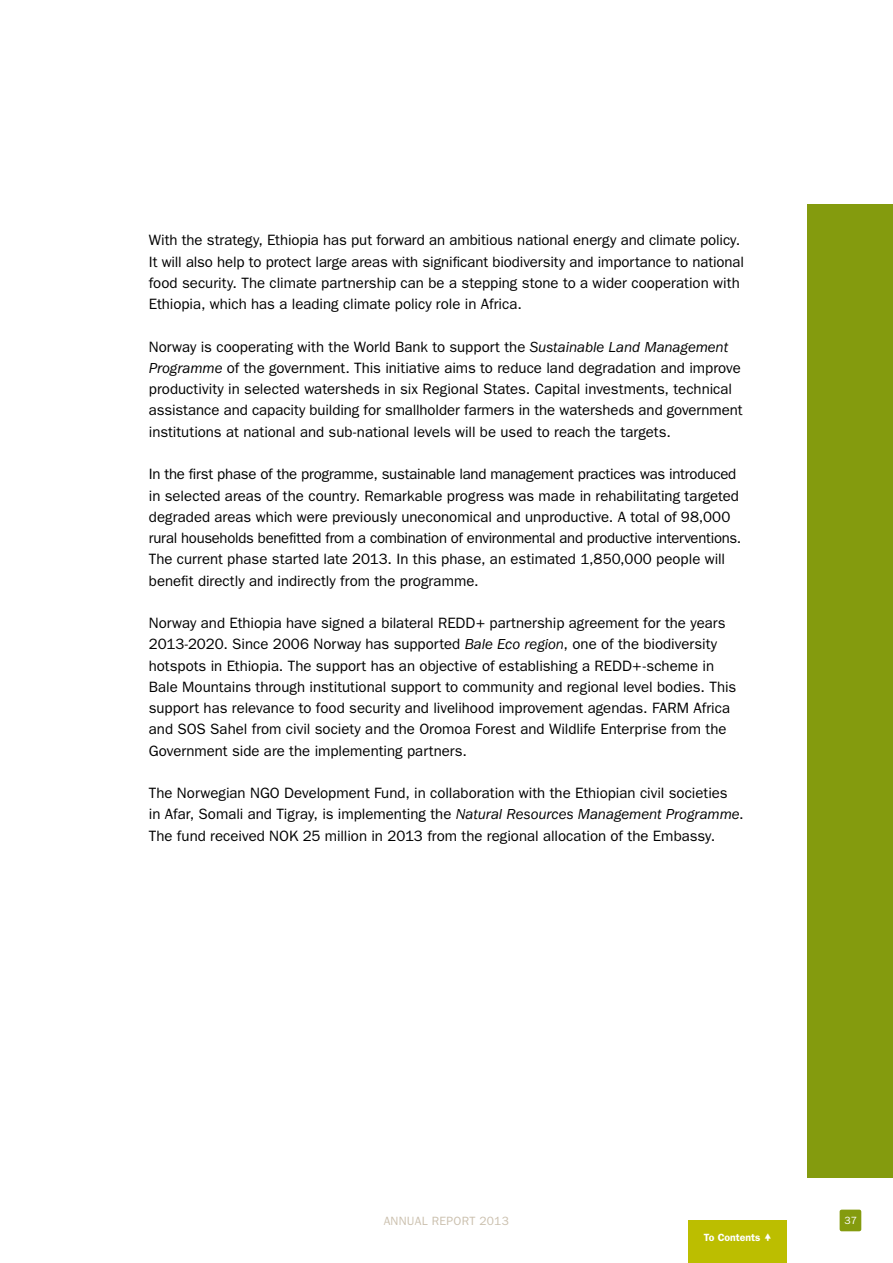
<style>
.page{position:relative;width:893px;height:1263px;background:#fff}
.page>*{position:absolute;margin:0;border:0;box-sizing:border-box;transform-origin:0 0}
.Brødtekst{font:15px/21.3px "Franklin Gothic";color:#000}
.t1{font:12px "Franklin Gothic";letter-spacing:.02em;color:#cbc0ae}
.t2{font:600 10.5px "Franklin Gothic";color:#fff}
.t3{font:10.5px "Franklin Gothic";color:#fff}
.s1{font-style:italic}
</style>
<div class="page">
<div style="left:840px;top:1209px;width:21px;height:22px;background:#849b0e;border-radius:2px"></div>
<div style="left:688px;top:1220px;width:99px;height:43px;background:#bcbe00"></div>
<div style="left:808px;top:205px;width:85px;height:973px;background:#849b0e"></div>
<p class="Brødtekst" style="left:149px;top:230px;width:597px">With the strategy, Ethiopia has put forward an ambitious national energy and climate policy.<br>It will also help to protect large areas with significant biodiversity and importance to national food security. The climate partnership can be a stepping stone to a wider cooperation with Ethiopia, which has a leading climate policy role in Africa.</p>
<p class="Brødtekst" style="left:149px;top:336px;width:595px">Norway is cooperating with the World Bank to support the <span class="s1">Sustainable Land Management Programme</span> of the government. This initiative aims to reduce land degradation and improve productivity in selected watersheds in six Regional States. Capital investments, technical assistance and capacity building for smallholder farmers in the watersheds and government institutions at national and sub-national levels will be used to reach the targets.</p>
<p class="Brødtekst" style="left:149px;top:464px;width:594px">In the first phase of the programme, sustainable land management practices was introduced in selected areas of the country. Remarkable progress was made in rehabilitating targeted degraded areas which were previously uneconomical and unproductive. A total of 98,000 rural households benefitted from a combination of environmental and productive interventions.<br>The current phase started late 2013. In this phase, an estimated 1,850,000 people will benefit directly and indirectly from the programme.</p>
<p class="Brødtekst" style="left:149px;top:612px;width:589px">Norway and Ethiopia have signed a bilateral REDD+ partnership agreement for the years 2013-2020. Since 2006 Norway has supported <span class="s1">Bale Eco region</span>, one of the biodiversity hotspots in Ethiopia. The support has an objective of establishing a REDD+-scheme in Bale Mountains through institutional support to community and regional level bodies. This support has relevance to food security and livelihood improvement agendas. FARM Africa and SOS Sahel from civil society and the Oromoa Forest and Wildlife Enterprise from the Government side are the implementing partners.</p>
<p class="Brødtekst" style="left:149px;top:782px;width:596px">The Norwegian NGO Development Fund, in collaboration with the Ethiopian civil societies<br>in Afar, Somali and Tigray, is implementing the <span class="s1">Natural Resources Management Programme</span>.<br>The fund received NOK 25 million in 2013 from the regional allocation of the Embassy.</p>
<p class="t1" style="left:384px;top:1214px;width:127px">ANNUAL REPORT 2013</p>
<p class="t3" style="left:845px;top:1215px;width:14px">37</p>
<p class="t2" style="left:704px;top:1231px;width:58px">To Contents</p>
</div>
